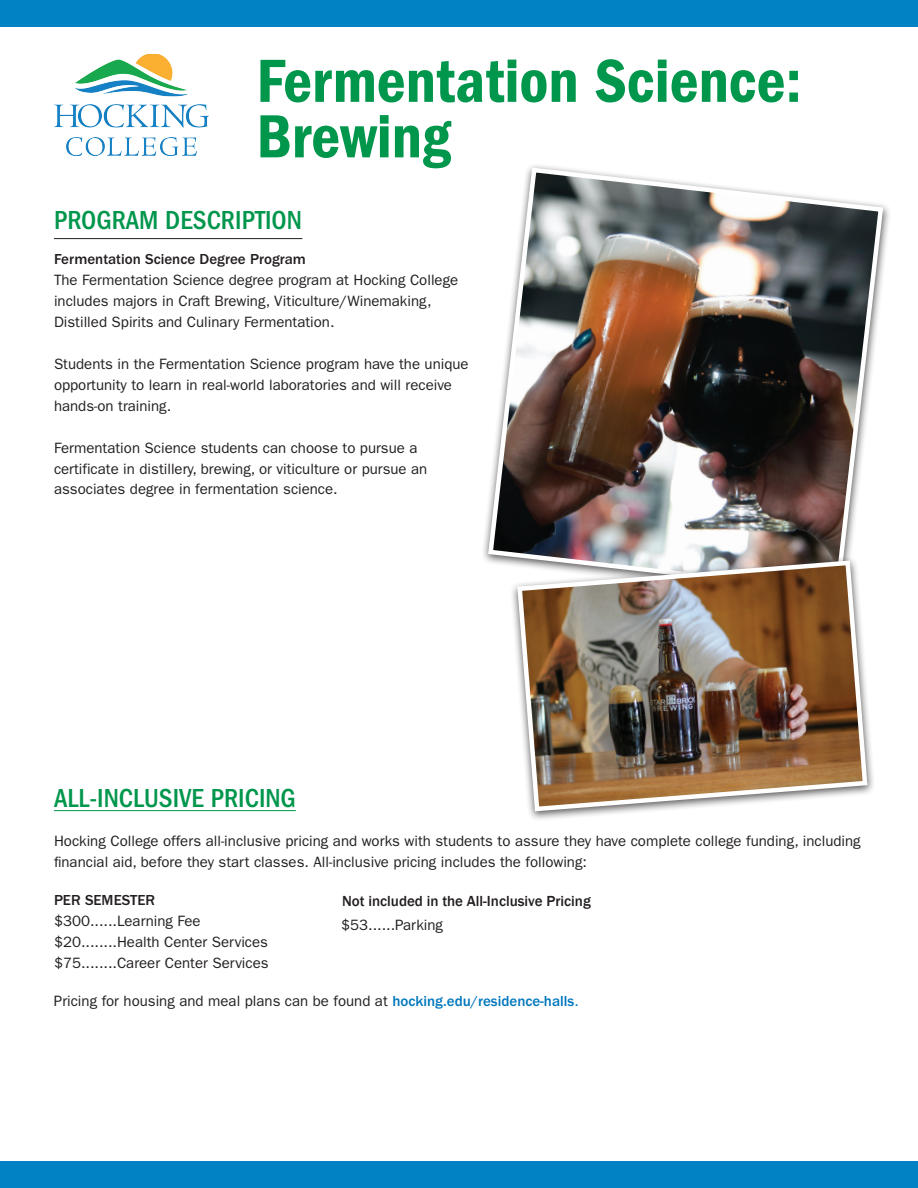
<style>
.page{position:relative;width:918px;height:1188px;background:#fff}
.page>*{position:absolute;margin:0;border:0;box-sizing:border-box;transform-origin:0 0}
.t1{font:63px/55.5px "ITC Franklin Gothic Std Dm Cd";color:#00964c}
.t2{font:500 condensed 27px "ITC Franklin Gothic Std";color:#00964c}
.t3{font:15px/21px "ITC Franklin Gothic Std";color:#231f20}
.t4{font:500 15px "ITC Franklin Gothic Std";color:#231f20}
.t5{font:500 15px "Franklin Gothic";color:#231f20}
.s1{font-weight:500;color:#0077bd}
.s2{color:#0077bd}
</style>
<div class="page">
<div style="left:0;top:1161px;width:918px;height:27px;background:#0082c5"></div>
<div style="left:0;top:0;width:918px;height:26px;background:#0082c5"></div>
<img style="left:54px;top:54px;width:154px;height:101px">
<img style="left:486px;top:165px;width:400px;height:400px">
<hr style="left:54px;top:238px;width:248px;height:1px;background:#231f20">
<div style="left:510px;top:556px;width:366px;height:266px;background:#231f20;opacity:.75"></div>
<img style="left:515px;top:558px;width:355px;height:256px">
<hr style="left:54px;top:810px;width:242px;height:1px;background:#00964c">
<h1 class="t1" style="left:256px;top:54px;width:547px">Fermentation Science:<br>Brewing</h1>
<h2 class="t2" style="left:54px;top:205px;width:249px">PROGRAM DESCRIPTION</h2>
<p class="t4" style="left:54px;top:250px;width:253px">Fermentation Science Degree Program</p>
<p class="t3" style="left:54px;top:269px;width:406px">The Fermentation Science degree program at Hocking College includes majors in Craft Brewing, Viticulture/Winemaking,<br>Distilled Spirits and Culinary Fermentation.</p>
<p class="t3" style="left:54px;top:353px;width:416px">Students in the Fermentation Science program have the unique opportunity to learn in real-world laboratories and will receive hands-on training.</p>
<p class="t3" style="left:54px;top:437px;width:375px">Fermentation Science students can choose to pursue a certificate in distillery, brewing, or viticulture or pursue an associates degree in fermentation science.</p>
<h2 class="t2" style="left:54px;top:782px;width:243px">ALL-INCLUSIVE PRICING</h2>
<p class="t3" style="left:54px;top:831px;width:808px">Hocking College offers all-inclusive pricing and works with students to assure they have complete college funding, including financial aid, before they start classes. All-inclusive pricing includes the following:</p>
<p class="t4" style="left:54px;top:892px;width:103px">PER SEMESTER</p>
<p class="t3" style="left:54px;top:911px;width:216px">$300......Learning Fee $20........Health Center Services $75........Career Center Services</p>
<p class="t5" style="left:342px;top:892px;width:250px">Not included in the All-Inclusive Pricing</p>
<p class="t3" style="left:341px;top:915px;width:103px">$53......Parking</p>
<p class="t3" style="left:54px;top:991px;width:526px">Pricing for housing and meal plans can be found at <span class="s1">hocking.edu/residence-halls</span><span class="s2">.</span></p>
</div>
